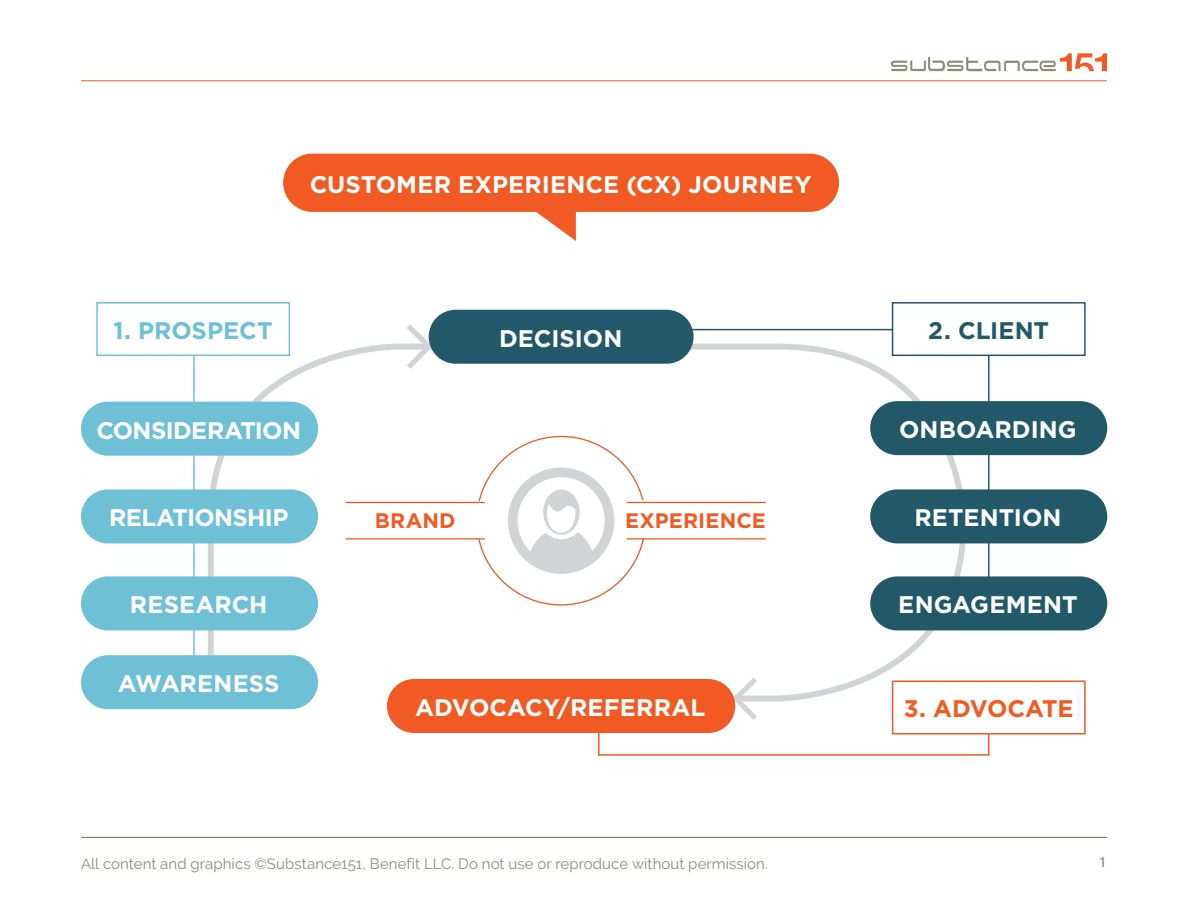
<style>
.page{position:relative;width:1188px;height:918px;background:#fff}
.page>*{position:absolute;margin:0;border:0;box-sizing:border-box;transform-origin:0 0}
.t1{font:700 24px "Gotham HTF";color:#fff}
.t2{font:700 24px "Gotham HTF";letter-spacing:-.025em;color:#fff}
.t3{font:700 24px "Gotham HTF";color:#6dc0d5}
.t4{font:700 24px "Gotham HTF";letter-spacing:-.01em;color:#f15a22}
.t5{font:700 24px "Gotham HTF";letter-spacing:-.005em;color:#215969}
.t6{font:700 21px "Gotham HTF";letter-spacing:.005em;color:#f15a22}
.t7{font:15px "Raleway";letter-spacing:.005em;color:#8d8b7b}
.t8{font:15px "Akzidenz Grotesk";color:#8d8b7b}
</style>
<div class="page">
<hr style="left:81px;top:81px;width:1026px;height:1px;background:#f15a22">
<svg style="left:891px;top:53px;width:216px;height:18px"></svg>
<hr style="left:81px;top:837px;width:1026px;height:1px;background:#6d6863">
<svg style="left:536px;top:212px;width:40px;height:29px"></svg>
<svg style="left:205px;top:341px;width:764px;height:364px"></svg>
<svg style="left:597px;top:678px;width:393px;height:78px"></svg>
<svg style="left:508px;top:468px;width:106px;height:106px"></svg>
<svg style="left:407px;top:324px;width:26px;height:45px"></svg>
<div style="left:283px;top:154px;width:556px;height:58px;background:#f15a22;border-radius:29px"></div>
<hr style="left:193px;top:342px;width:2px;height:315px;background:#6dc0d5">
<div style="left:81px;top:402px;width:237px;height:54px;background:#6dc0d5;border-radius:27px"></div>
<div style="left:81px;top:489px;width:237px;height:54px;background:#6dc0d5;border-radius:27px"></div>
<div style="left:81px;top:576px;width:237px;height:54px;background:#6dc0d5;border-radius:27px"></div>
<div style="left:81px;top:655px;width:237px;height:54px;background:#6dc0d5;border-radius:27px"></div>
<hr style="left:681px;top:329px;width:299px;height:1px;background:#215969">
<hr style="left:988px;top:350px;width:1px;height:235px;background:#215969">
<div style="left:429px;top:310px;width:265px;height:54px;background:#215969;border-radius:27px"></div>
<div style="left:870px;top:401px;width:237px;height:54px;background:#215969;border-radius:27px"></div>
<div style="left:870px;top:489px;width:237px;height:54px;background:#215969;border-radius:27px"></div>
<div style="left:870px;top:576px;width:237px;height:54px;background:#215969;border-radius:27px"></div>
<div style="left:625px;top:501px;width:152px;height:37px;background:#fff"></div>
<div style="left:346px;top:501px;width:139px;height:37px;background:#fff"></div>
<hr style="left:346px;top:502px;width:139px;height:1px;background:#f15a22">
<hr style="left:627px;top:502px;width:139px;height:1px;background:#f15a22">
<hr style="left:346px;top:538px;width:139px;height:2px;background:#f15a22">
<hr style="left:627px;top:538px;width:139px;height:2px;background:#f15a22">
<div style="left:97px;top:303px;width:192px;height:52px;background:#fff"></div>
<div style="left:96px;top:302px;width:194px;height:54px;border:2px solid #6dc0d5"></div>
<div style="left:893px;top:303px;width:192px;height:52px;background:#fff"></div>
<div style="left:892px;top:302px;width:194px;height:54px;border:2px solid #215969"></div>
<div style="left:893px;top:681px;width:192px;height:53px;background:#fff"></div>
<div style="left:892px;top:681px;width:194px;height:54px;border:2px solid #f15a22"></div>
<div style="left:387px;top:679px;width:348px;height:54px;background:#f15a22;border-radius:27px"></div>
<p class="t1" style="left:310px;top:170px;width:503px">CUSTOMER EXPERIENCE (CX) JOURNEY</p>
<p class="t3" style="left:114px;top:317px;width:161px">1. PROSPECT</p>
<p class="t5" style="left:928px;top:317px;width:122px">2. CLIENT</p>
<p class="t1" style="left:499px;top:324px;width:125px">DECISION</p>
<p class="t2" style="left:97px;top:416px;width:206px">CONSIDERATION</p>
<p class="t1" style="left:899px;top:416px;width:179px">ONBOARDING</p>
<p class="t2" style="left:109px;top:504px;width:181px">RELATIONSHIP</p>
<p class="t6" style="left:375px;top:509px;width:82px">BRAND</p>
<p class="t6" style="left:625px;top:508px;width:142px">EXPERIENCE</p>
<p class="t1" style="left:914px;top:504px;width:149px">RETENTION</p>
<p class="t1" style="left:130px;top:591px;width:139px">RESEARCH</p>
<p class="t1" style="left:898px;top:591px;width:181px">ENGAGEMENT</p>
<p class="t1" style="left:118px;top:670px;width:163px">AWARENESS</p>
<p class="t1" style="left:415px;top:694px;width:292px">ADVOCACY/REFERRAL</p>
<p class="t4" style="left:904px;top:695px;width:171px">3. ADVOCATE</p>
<p class="t7" style="left:81px;top:855px;width:689px">All content and graphics ©Substance151, Benefit LLC. Do not use or reproduce without permission.</p>
<p class="t8" style="left:1099px;top:852px;width:10px">1</p>
</div>
